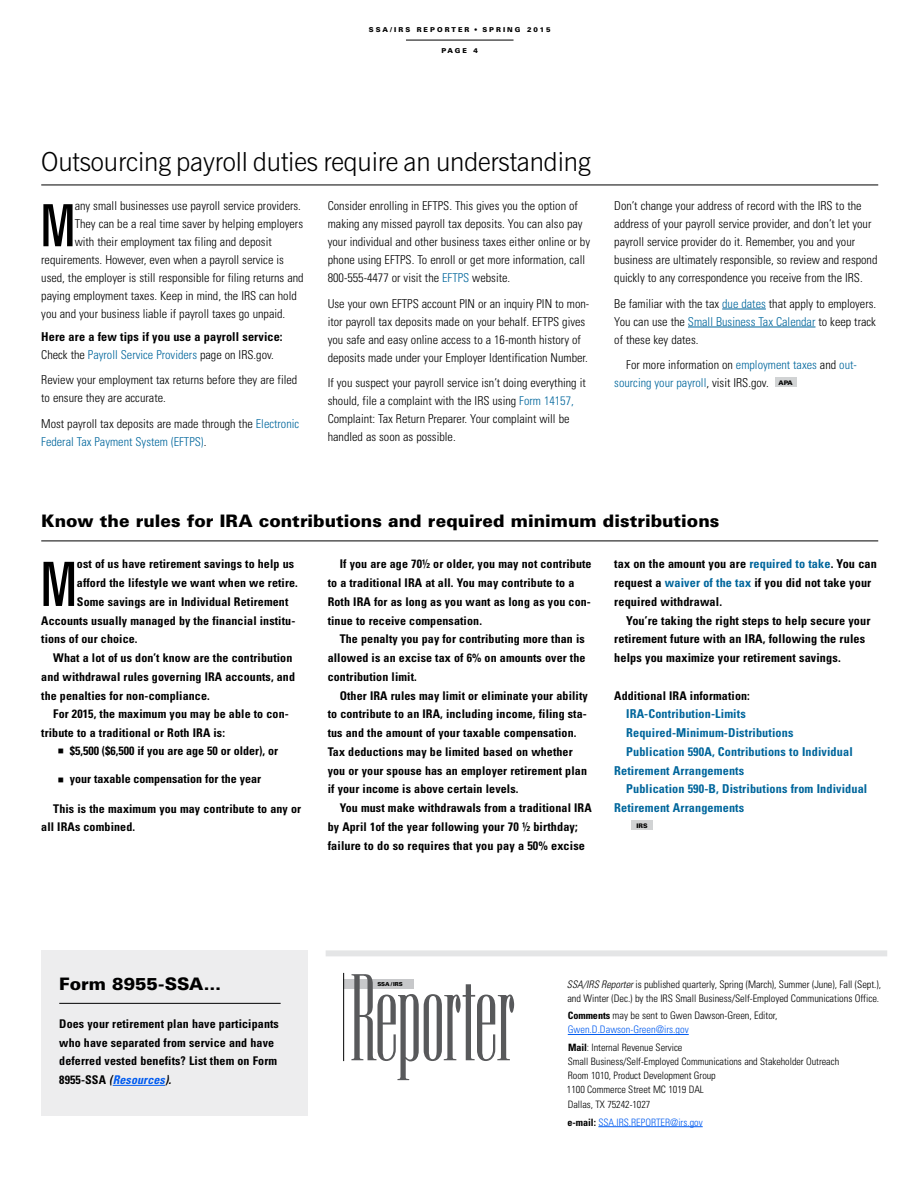
<style>
.page{position:relative;width:918px;height:1188px;background:#fff}
.page>*{position:absolute;margin:0;border:0;box-sizing:border-box;transform-origin:0 0}
.t1{font:107.4px "Ultra Condensed Serif";letter-spacing:-.03em;color:#58595b}
.t2{font:ultra-condensed 61.2px "Univers";color:#000}
.t3{font:ultra-condensed 58.35px "Univers";color:#000}
.t4{font:300 26.25px "News Gothic BT";letter-spacing:-.005em;color:#000}
.t5{font:900 17.25px "Univers";letter-spacing:-.005em;color:#000}
.t6{font:300 condensed 12.15px/18px "Univers";color:#000}
.t7{font:700 condensed 12.15px/18.8px "Univers";letter-spacing:.01em;color:#000}
.t8{font:700 condensed 12.15px "Univers";letter-spacing:.01em;color:#00669c}
.t9{font:300 condensed 12.15px/18px "Univers";color:#00669c}
.t10{font:700 condensed 12px/18.8px "Univers";letter-spacing:.01em;color:#000}
.t11{font:300 condensed 10.35px/14.2px "Univers";letter-spacing:-.005em;color:#000}
.t12{font:300 condensed 10.2px/14.2px "Univers";letter-spacing:-.005em;color:#000}
.t13{font:300 condensed 10.2px "Univers";color:#005bf0}
.t14{font:900 6.75px "Univers";letter-spacing:.3em;color:#000}
.t15{font:900 6.3px "Univers";letter-spacing:-.005em;color:#000}
.t16{font:900 5.55px "Univers";letter-spacing:-.005em;color:#000}
.s1{color:#00669c}
.s2{color:#000}
.s3{font-size:12.15px}
.s4{font-style:italic}
.s5{font-style:italic;color:#005bf0}
.s6{font-weight:700;font-size:10.2px}
.s7{color:#005bf0}
.s8{font-stretch:normal;font-size:10.2px;color:#fff}
.s9{font-weight:700}
.s10{font-stretch:normal;color:#fff}
.s11{font-weight:700;color:#000}
</style>
<div class="page">
<hr style="left:406px;top:40px;width:108px;height:1px;background:#000">
<hr style="left:568px;top:1034px;width:121px;height:1px;background:#005bf0">
<hr style="left:598px;top:1126px;width:105px;height:1px;background:#005bf0">
<div style="left:344px;top:979px;width:70px;height:9px;background:#c7c8ca"></div>
<hr style="left:343px;top:973px;width:1px;height:88px;background:#000">
<div style="left:326px;top:950px;width:561px;height:6px;background:#e4e5e6"></div>
<hr style="left:41px;top:185px;width:837px;height:1px;background:#000">
<hr style="left:722px;top:309px;width:44px;height:1px;background:#00669c">
<hr style="left:688px;top:327px;width:127px;height:1px;background:#00669c">
<hr style="left:41px;top:541px;width:837px;height:1px;background:#000">
<div style="left:775px;top:377px;width:22px;height:10px;background:#d1d3d4"></div>
<div style="left:631px;top:820px;width:22px;height:10px;background:#d1d3d4"></div>
<div style="left:41px;top:950px;width:267px;height:166px;background:#ededee"></div>
<hr style="left:59px;top:1003px;width:222px;height:1px;background:#000">
<hr style="left:113px;top:1085px;width:52px;height:1px;background:#005bf0">
<p class="t14" style="left:369px;top:26px;width:183px">SSA/IRS Repor ter • s pri ng 2015</p>
<p class="t14" style="left:441px;top:47px;width:4px">Pa</p>
<p class="t14" style="left:455px;top:47px;width:25px">g e 4</p>
<h2 class="t4" style="left:41px;top:146px;width:551px">Outsourcing payroll duties require an understanding</h2>
<p class="t3" style="left:41px;top:192px;width:35px">M</p>
<p class="t6" style="left:75px;top:197px;width:228px">any small businesses use payroll service providers.</p>
<p class="t6" style="left:328px;top:197px;width:264px">Consider enrolling in EFTPS. This gives you the option of making any missed payroll tax deposits. You can also pay your individual and other business taxes either online or by phone using EFTPS. To enroll or get more information, call 800-555-4477 or visit the <span class="s1">EFTPS</span> website.</p>
<p class="t6" style="left:328px;top:294px;width:263px">Use your own EFTPS account PIN or an inquiry PIN to mon&shy;itor payroll tax deposits made on your behalf. EFTPS gives you safe and easy online access to a 16-month history of deposits made under your Employer Identification Number.</p>
<p class="t6" style="left:328px;top:374px;width:260px">If you suspect your payroll service isn’t doing everything it should, file a complaint with the IRS using <span class="s1">Form 14157, </span>Complaint: Tax Return Preparer. Your complaint will be handled as soon as possible.</p>
<p class="t6" style="left:75px;top:215px;width:230px">They can be a real time saver by helping employers</p>
<p class="t6" style="left:75px;top:233px;width:199px">with their employment tax filing and deposit</p>
<p class="t6" style="left:41px;top:251px;width:244px">requirements. However, even when a payroll service is</p>
<p class="t6" style="left:41px;top:269px;width:264px">used, the employer is still responsible for filing returns and</p>
<p class="t6" style="left:41px;top:287px;width:257px">paying employment taxes. Keep in mind, the IRS can hold</p>
<p class="t6" style="left:41px;top:305px;width:246px">you and your business liable if payroll taxes go unpaid.</p>
<p class="t7" style="left:41px;top:327px;width:243px">Here are a few tips if you use a payroll service:</p>
<p class="t9" style="left:41px;top:345px;width:234px"><span class="s2">Check the</span> Payroll Service Providers <span class="s2">page on IRS.gov.</span></p>
<p class="t6" style="left:41px;top:371px;width:258px">Review your employment tax returns before they are filed to ensure they are accurate.</p>
<p class="t6" style="left:41px;top:414px;width:260px">Most payroll tax deposits are made through the <span class="s1">Electronic<br>Federal Tax Payment System (EFTPS)</span>.</p>
<p class="t6" style="left:614px;top:197px;width:265px">Don’t change your address of record with the IRS to the address of your payroll service provider, and don’t let your payroll service provider do it. Remember, you and your business are ultimately responsible, so review and respond quickly to any correspondence you receive from the IRS.</p>
<p class="t6" style="left:614px;top:294px;width:264px;text-align:justify">Be familiar with the tax <span class="s1">due dates</span> that apply to employers.<br>You can use the <span class="s1">Small Business Tax Calendar</span> to keep track of these key dates.</p>
<p class="t9" style="left:614px;top:356px;width:244px;text-indent:12px"><span class="s2">For more information on</span> employment taxes <span class="s2">and</span> out&shy;sourcing your payroll<span class="s2">, visit IRS.gov.</span></p>
<p class="t15" style="left:779px;top:379px;width:16px">APA</p>
<h3 class="t5" style="left:41px;top:510px;width:680px">Know the rules for IRA contributions and required minimum distributions</h3>
<p class="t2" style="left:41px;top:549px;width:37px">M</p>
<p class="t10" style="left:77px;top:555px;width:223px">ost of us have retirement savings to help us afford the lifestyle we want when we retire.<br>Some savings are in Individual Retirement</p>
<p class="t10" style="left:41px;top:630px;width:98px">tions of our choice.</p>
<p class="t10" style="left:41px;top:648px;width:255px;text-indent:12px">What a lot of us don’t know are the contribution and withdrawal rules governing IRA accounts, and the penalties for non-compliance.</p>
<p class="t10" style="left:41px;top:723px;width:185px">tribute to a traditional or Roth IRA is:</p>
<p class="t10" style="left:70px;top:741px;width:210px">$5,500 ($6,500 if you are age 50 or older), or</p>
<p class="t10" style="left:70px;top:770px;width:193px">your taxable compensation for the year</p>
<p class="t10" style="left:41px;top:799px;width:261px;text-indent:12px">This is the maximum you may contribute to any or all IRAs combined.</p>
<p class="t10" style="left:41px;top:611px;width:255px">Accounts usually managed by the financial institu-</p>
<p class="t10" style="left:53px;top:705px;width:237px">For 2015, the maximum you may be able to con-</p>
<p class="t10" style="left:328px;top:555px;width:265px;text-indent:12px">If you are age 70½ or older, you may not contribute to a traditional IRA at all. You may contribute to a Roth IRA for as long as you want as long as you con&shy;tinue to receive compensation.</p>
<p class="t10" style="left:328px;top:630px;width:259px;text-align:justify;text-indent:12px">The penalty you pay for contributing more than is allowed is an excise tax of 6% on amounts over the contribution limit.</p>
<p class="t10" style="left:328px;top:686px;width:262px;text-indent:12px">Other IRA rules may limit or eliminate your ability to contribute to an IRA, including income, filing sta&shy;tus and the amount of your taxable compensation.<br>Tax deductions may be limited based on whether you or your spouse has an employer retirement plan if your income is above certain levels.</p>
<p class="t10" style="left:328px;top:798px;width:266px;text-indent:12px">You must make withdrawals from a traditional IRA by April 1of the year following <span class="s3">your 70 ½ birthday;</span></p>
<p class="t7" style="left:328px;top:836px;width:259px">failure to do so requires that you pay a 50% excise</p>
<p class="t7" style="left:614px;top:555px;width:264px">tax on the amount you are <span class="s1">required to take</span>. You can request a <span class="s1">waiver of the tax</span> if you did not take your required withdrawal.</p>
<p class="t7" style="left:614px;top:611px;width:258px;text-indent:12px">You’re taking the right steps to help secure your retirement future with an IRA, following the rules helps you maximize your retirement savings.</p>
<p class="t10" style="left:614px;top:686px;width:137px">Additional IRA information:</p>
<p class="t8" style="left:626px;top:707px;width:121px">IRA-Contribution-Limits</p>
<p class="t8" style="left:626px;top:725px;width:169px">Required-Minimum-Distributions</p>
<p class="t8" style="left:626px;top:744px;width:228px">Publication 590A, Contributions to Individual</p>
<p class="t8" style="left:614px;top:763px;width:131px">Retirement Arrangements</p>
<p class="t8" style="left:626px;top:782px;width:243px">Publication 590-B, Distributions from Individual</p>
<p class="t8" style="left:614px;top:800px;width:131px">Retirement Arrangements</p>
<p class="t15" style="left:637px;top:822px;width:13px">IRS</p>
<p class="t5" style="left:59px;top:973px;width:163px">Form 8955-SSA…</p>
<p class="t10" style="left:59px;top:1014px;width:221px">Does your retirement plan have participants who have separated from service and have deferred vested benefits? List them on Form 8955-SSA <span class="s4">(</span><span class="s5">Resources</span><span class="s4">).</span></p>
<h1 class="t1" style="left:349px;top:953px;width:169px">Reporter</h1>
<p class="t11" style="left:567px;top:977px;width:316px"><span class="s4">SSA/IRS Reporter</span> is published quarterly, Spring (March), Summer (June), Fall (Sept.), and Winter (Dec.) by the IRS Small Business/Self-Employed Communications Office.</p>
<p class="t16" style="left:377px;top:981px;width:27px">SSA / IRS</p>
<p class="t11" style="left:568px;top:1008px;width:211px"><span class="s6">Comments</span> may be sent to Gwen Dawson-Green, Editor,<br><span class="s7">Gwen.D.Dawson-Green@irs.gov</span><span class="s8">,</span></p>
<p class="t12" style="left:567px;top:1040px;width:277px"><span class="s9">Mail</span>: Internal Revenue Service <span class="s10">,<br></span>Small Business/Self-Employed Communications and Stakeholder Outreach<span class="s10">, </span>Room 1010, Product Development Group<span class="s10">,<br></span>1100 Commerce Street MC 1019 DAL<br>Dallas, TX 75242-1027<span class="s10">,</span></p>
<p class="t13" style="left:568px;top:1116px;width:137px"><span class="s11">e-mail:</span> SSA.IRS.REPORTER@irs.gov</p>
</div>
